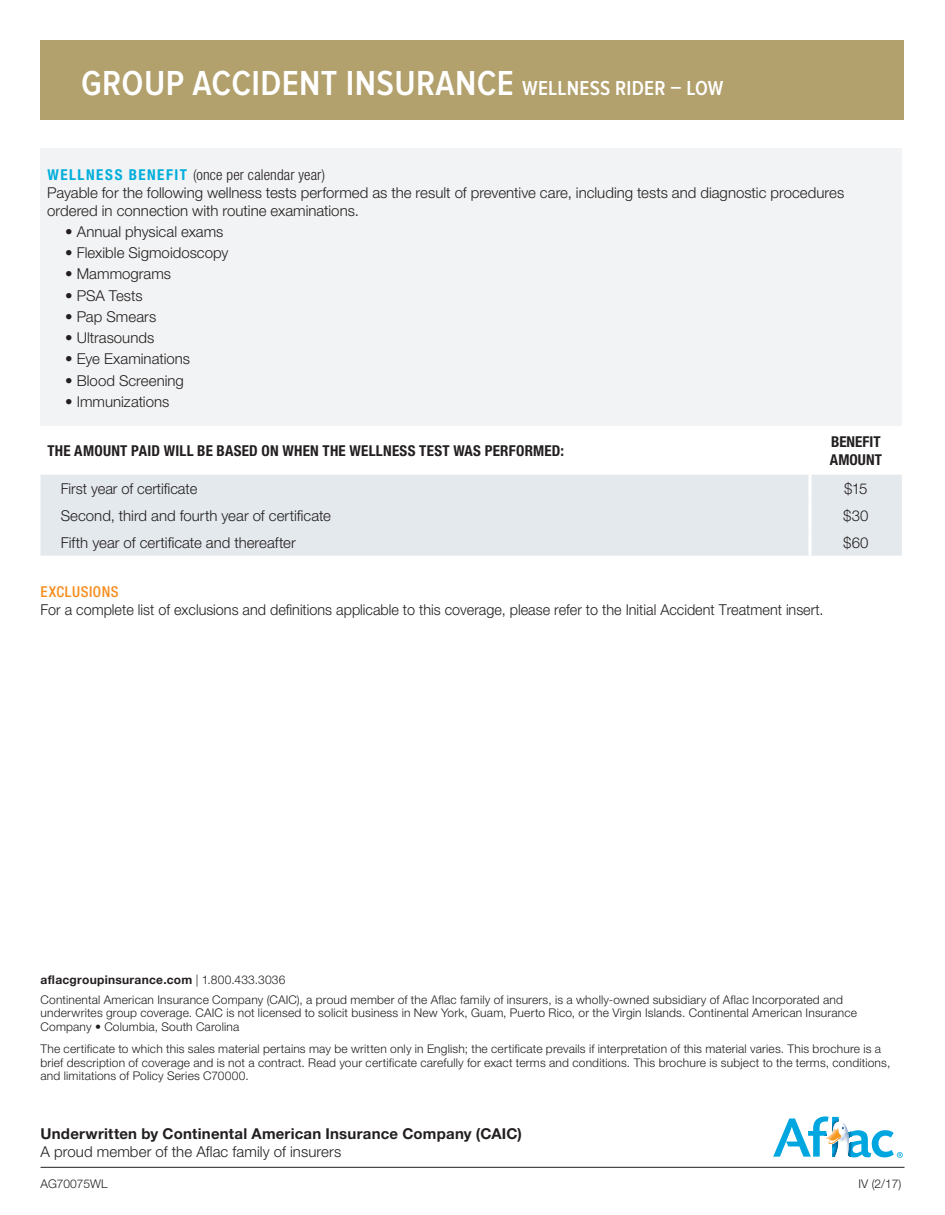
<style>
.page{position:relative;width:945px;height:1215px;background:#fff}
.page>*{position:absolute;margin:0;border:0;box-sizing:border-box;transform-origin:0 0}
.t1{font:600 36px "Proxima Nova Cond";letter-spacing:.01em;color:#fff}
.t2{font:300 15px/18px "Helvetica Neue CELT";color:#231f20}
.t3{font:300 15px "Helvetica Neue CELT";color:#231f20;scale:.96 1}
.t4{font:700 condensed 15px/18px "Helvetica Neue LTCE";letter-spacing:.015em;color:#231f20}
.t5{font:700 15px "Helvetica Neue CELT";letter-spacing:.015em;color:#231f20}
.t6{font:300 condensed 15px "Helvetica Neue LTCE";letter-spacing:.01em;color:#231f20}
.t7{font:500 condensed 15px "Helvetica Neue LTCE";letter-spacing:.035em;color:#f68e1e}
.t8{font:300 12px/13.5px "Helvetica Neue CELT";letter-spacing:.015em;color:#231f20}
.t9{font:700 12px "Helvetica Neue";letter-spacing:.025em;color:#231f20}
.s1{font-size:21px}
.s2{font-weight:700;color:#00aedc}
.s3{font-family:"Helvetica Neue CELT";font-weight:300}
</style>
<div class="page">
<div style="left:40px;top:40px;width:864px;height:80px;background:#b2a06d"></div>
<div style="left:40px;top:148px;width:862px;height:278px;background:#f2f3f4"></div>
<div style="left:40px;top:475px;width:862px;height:81px;background:#e4e9ed"></div>
<hr style="left:808px;top:475px;width:4px;height:27px;background:#f4f6f8">
<hr style="left:808px;top:502px;width:4px;height:27px;background:#f4f6f8">
<hr style="left:808px;top:529px;width:4px;height:27px;background:#f5f6f8">
<hr style="left:40px;top:1167px;width:864px;height:1px;background:#231f20">
<svg style="left:773px;top:1116px;width:130px;height:42px"></svg>
<h1 class="t1" style="left:81px;top:63px;width:644px">GROUP ACCIDENT INSURANCE <span class="s1">WELLNESS RIDER – LOW</span></h1>
<p class="t6" style="left:47px;top:166px;width:279px"><span class="s2">WELLNESS BENEFIT</span> (once per calendar year)</p>
<p class="t2" style="left:47px;top:183px;width:798px">Payable for the following wellness tests performed as the result of preventive care, including tests and diagnostic procedures ordered in connection with routine examinations.</p>
<p class="t2" style="left:65px;top:223px;width:160px">• Annual physical exams</p>
<p class="t2" style="left:65px;top:244px;width:165px">• Flexible Sigmoidoscopy</p>
<p class="t2" style="left:65px;top:265px;width:107px">• Mammograms</p>
<p class="t2" style="left:65px;top:286px;width:79px">• PSA Tests</p>
<p class="t2" style="left:65px;top:307px;width:92px">• Pap Smears</p>
<p class="t2" style="left:65px;top:329px;width:90px">• Ultrasounds</p>
<p class="t2" style="left:65px;top:350px;width:126px">• Eye Examinations</p>
<p class="t2" style="left:65px;top:371px;width:120px">• Blood Screening</p>
<p class="t2" style="left:65px;top:392px;width:106px">• Immunizations</p>
<p class="t4" style="left:47px;top:442px;width:518px">THE AMOUNT PAID WILL BE BASED ON WHEN THE WELLNESS TEST WAS PERFORMED:</p>
<p class="t4" style="left:830px;top:433px;width:54px">BENEFIT<br>AMOUNT</p>
<p class="t2" style="left:61px;top:480px;width:138px">First year of certificate</p>
<p class="t2" style="left:844px;top:480px;width:25px">$15</p>
<p class="t2" style="left:61px;top:507px;width:272px">Second, third and fourth year of certificate</p>
<p class="t2" style="left:843px;top:507px;width:27px">$30</p>
<p class="t2" style="left:61px;top:534px;width:237px">Fifth year of certificate and thereafter</p>
<p class="t2" style="left:843px;top:534px;width:27px">$60</p>
<p class="t7" style="left:41px;top:583px;width:80px">EXCLUSIONS</p>
<p class="t3" style="left:40px;top:600px;width:817px">For a complete list of exclusions and definitions applicable to this coverage, please refer to the Initial Accident Treatment insert.</p>
<p class="t9" style="left:40px;top:970px;width:246px">aflacgroupinsurance.com <span class="s3">| 1.800.433.3036</span></p>
<p class="t8" style="left:40px;top:993px;width:818px">Continental American Insurance Company (CAIC), a proud member of the Aflac family of insurers, is a wholly-owned subsidiary of Aflac Incorporated and underwrites group coverage. CAIC is not licensed to solicit business in New York, Guam, Puerto Rico, or the Virgin Islands. Continental American Insurance<br>Company • Columbia, South Carolina</p>
<p class="t8" style="left:40px;top:1042px;width:851px">The certificate to which this sales material pertains may be written only in English; the certificate prevails if interpretation of this material varies. This brochure is a brief description of coverage and is not a contract. Read your certificate carefully for exact terms and conditions. This brochure is subject to the terms, conditions, and limitations of Policy Series C70000.</p>
<p class="t5" style="left:40px;top:1125px;width:483px">Underwritten by Continental American Insurance Company (CAIC)</p>
<p class="t2" style="left:40px;top:1143px;width:302px">A proud member of the Aflac family of insurers</p>
<p class="t8" style="left:40px;top:1177px;width:69px">AG70075WL</p>
<p class="t8" style="left:859px;top:1177px;width:44px">IV (2/17)</p>
</div>
